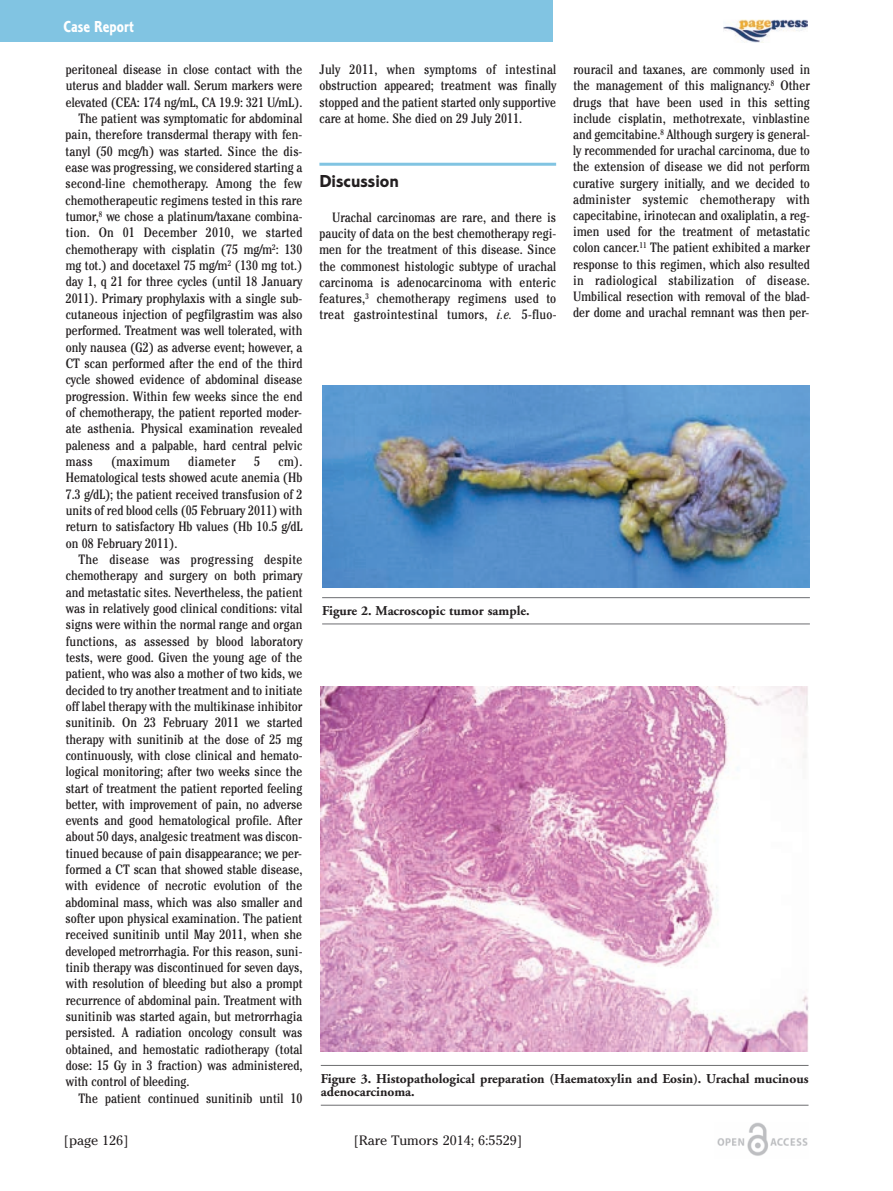
<style>
.page{position:relative;width:893px;height:1191px;background:#fff}
.page>*{position:absolute;margin:0;border:0;box-sizing:border-box;transform-origin:0 0}
.t1{font:18px "Corinthian Bold Plain";color:#231f20}
.t2{font:16.5px "Corinthian Bold Condensed Plain";color:#fff}
.t3{font:condensed 13.5px/16.4px "Cheltenham";color:#231f20;text-align:justify}
.t4{font:700 13.5px/13.5px "Adobe Garamond";color:#231f20}
.t5{font:condensed 13.5px "Cheltenham";letter-spacing:.02em;color:#231f20}
.t6{font:13.5px "Cheltenham";color:#231f20}
.s1{font-style:italic}
</style>
<div class="page">
<hr style="left:319px;top:163px;width:237px;height:3px;background:#81c4e2">
<div style="left:0;top:0;width:553px;height:42px;background:#81c4e2"></div>
<img style="left:717px;top:1123px;width:91px;height:33px">
<img style="left:723px;top:19px;width:84px;height:24px">
<hr style="left:321px;top:1065px;width:487px;height:1px;background:#6c6d70">
<hr style="left:321px;top:1104px;width:487px;height:1px;background:#6c6d70">
<hr style="left:322px;top:597px;width:488px;height:1px;background:#6c6d70">
<hr style="left:322px;top:623px;width:488px;height:1px;background:#6c6d70">
<img style="left:322px;top:385px;width:488px;height:202px">
<img style="left:321px;top:686px;width:488px;height:365px">
<p class="t2" style="left:63px;top:21px;width:72px">Case Report</p>
<p class="t3" style="left:66px;top:63px;width:238px">peritoneal disease in close contact with the</p>
<p class="t3" style="left:66px;top:79px;width:238px">uterus and bladder wall. Serum markers were</p>
<p class="t3" style="left:66px;top:95px;width:238px">elevated (CEA: 174 ng/mL, CA 19.9: 321 U/mL).</p>
<p class="t3" style="left:78px;top:112px;width:225px">The patient was symptomatic for abdominal</p>
<p class="t3" style="left:66px;top:128px;width:238px">pain, therefore transdermal therapy with fen-</p>
<p class="t3" style="left:66px;top:144px;width:238px">tanyl (50 mcg/h) was started. Since the dis-</p>
<p class="t3" style="left:66px;top:160px;width:238px">ease was progressing, we considered starting a</p>
<p class="t3" style="left:66px;top:177px;width:238px">second-line chemotherapy. Among the few</p>
<p class="t3" style="left:65px;top:193px;width:238px">chemotherapeutic regimens tested in this rare</p>
<p class="t3" style="left:66px;top:209px;width:238px">tumor,<sup>8</sup> we chose a platinum/taxane combina-</p>
<p class="t5" style="left:66px;top:228px;width:238px">tion. On 01 December 2010, we started</p>
<p class="t3" style="left:66px;top:242px;width:238px">chemotherapy with cisplatin (75 mg/m<sup>2</sup>: 130</p>
<p class="t3" style="left:66px;top:258px;width:238px">mg tot.) and docetaxel 75 mg/m<sup>2</sup> (130 mg tot.)</p>
<p class="t3" style="left:66px;top:275px;width:238px">day 1, q 21 for three cycles (until 18 January</p>
<p class="t3" style="left:66px;top:291px;width:238px">2011). Primary prophylaxis with a single sub-</p>
<p class="t3" style="left:66px;top:307px;width:238px">cutaneous injection of pegfilgrastim was also</p>
<p class="t3" style="left:66px;top:324px;width:238px">performed. Treatment was well tolerated, with</p>
<p class="t3" style="left:66px;top:340px;width:238px">only nausea (G2) as adverse event; however, a</p>
<p class="t3" style="left:66px;top:356px;width:238px">CT scan performed after the end of the third</p>
<p class="t3" style="left:66px;top:373px;width:238px">cycle showed evidence of abdominal disease</p>
<p class="t3" style="left:66px;top:389px;width:238px">progression. Within few weeks since the end</p>
<p class="t3" style="left:66px;top:405px;width:238px">of chemotherapy, the patient reported moder-</p>
<p class="t3" style="left:66px;top:422px;width:238px">ate asthenia. Physical examination revealed</p>
<p class="t3" style="left:66px;top:438px;width:238px">paleness and a palpable, hard central pelvic</p>
<p class="t3" style="left:66px;top:454px;width:28px">mass</p>
<p class="t5" style="left:111px;top:456px;width:60px">(maximum</p>
<p class="t5" style="left:188px;top:456px;width:49px">diameter</p>
<p class="t3" style="left:254px;top:454px;width:7px">5</p>
<p class="t3" style="left:66px;top:454px;width:238px;text-indent:213px">cm).<br>Hematological tests showed acute anemia (Hb 7.3 g/dL); the patient received transfusion of 2 units of red blood cells (05 February 2011) with return to satisfactory Hb values (Hb 10.5 g/dL on 08 February 2011).</p>
<p class="t3" style="left:66px;top:552px;width:239px;text-indent:13px">The disease was progressing despite chemotherapy and surgery on both primary and metastatic sites. Nevertheless, the patient was in relatively good clinical conditions: vital signs were within the normal range and organ functions, as assessed by blood laboratory tests, were good. Given the young age of the patient, who was also a mother of two kids, we decided to try another treatment and to initiate off label therapy with the multikinase inhibitor sunitinib. On 23 February 2011 we started therapy with sunitinib at the dose of 25 mg continuously, with close clinical and hemato&shy;logical monitoring; after two weeks since the start of treatment the patient reported feeling better, with improvement of pain, no adverse events and good hematological profile. After about 50 days, analgesic treatment was discon&shy;tinued because of pain disappearance; we per&shy;formed a CT scan that showed stable disease, with evidence of necrotic evolution of the abdominal mass, which was also smaller and softer upon physical examination. The patient received sunitinib until May 2011, when she developed metrorrhagia. For this reason, suni&shy;tinib therapy was discontinued for seven days, with resolution of bleeding but also a prompt recurrence of abdominal pain. Treatment with sunitinib was started again, but metrorrhagia persisted. A radiation oncology consult was obtained, and hemostatic radiotherapy (total dose: 15 Gy in 3 fraction) was administered, with control of bleeding.</p>
<p class="t3" style="left:79px;top:1091px;width:225px">The patient continued sunitinib until 10</p>
<p class="t3" style="left:319px;top:63px;width:238px">July 2011, when symptoms of intestinal obstruction appeared; treatment was finally stopped and the patient started only supportive care at home. She died on 29 July 2011.</p>
<h1 class="t1" style="left:319px;top:175px;width:81px">Discussion</h1>
<p class="t3" style="left:319px;top:210px;width:239px;text-indent:13px">Urachal carcinomas are rare, and there is paucity of data on the best chemotherapy regi&shy;men for the treatment of this disease. Since the commonest histologic subtype of urachal carcinoma is adenocarcinoma with enteric features,<sup>3</sup> chemotherapy regimens used to treat gastrointestinal tumors, <span class="s1">i.e.</span> 5-fluo-</p>
<p class="t3" style="left:573px;top:63px;width:239px">rouracil and taxanes, are commonly used in the management of this malignancy.<sup>8</sup> Other drugs that have been used in this setting include cisplatin, methotrexate, vinblastine and gemcitabine.<sup>8</sup> Although surgery is general&shy;ly recommended for urachal carcinoma, due to the extension of disease we did not perform curative surgery initially, and we decided to administer systemic chemotherapy with capecitabine, irinotecan and oxaliplatin, a reg&shy;imen used for the treatment of metastatic colon cancer.<sup>11</sup> The patient exhibited a marker response to this regimen, which also resulted in radiological stabilization of disease.<br>Umbilical resection with removal of the blad&shy;der dome and urachal remnant was then per-</p>
<p class="t4" style="left:322px;top:605px;width:209px">Figure 2. Macroscopic tumor sample.</p>
<p class="t4" style="left:321px;top:1073px;width:489px">Figure 3. Histopathological preparation (Haematoxylin and Eosin). Urachal mucinous adenocarcinoma.</p>
<p class="t6" style="left:64px;top:1132px;width:66px">[page 126]</p>
<p class="t6" style="left:354px;top:1132px;width:170px">[Rare Tumors 2014; 6:5529]</p>
</div>
